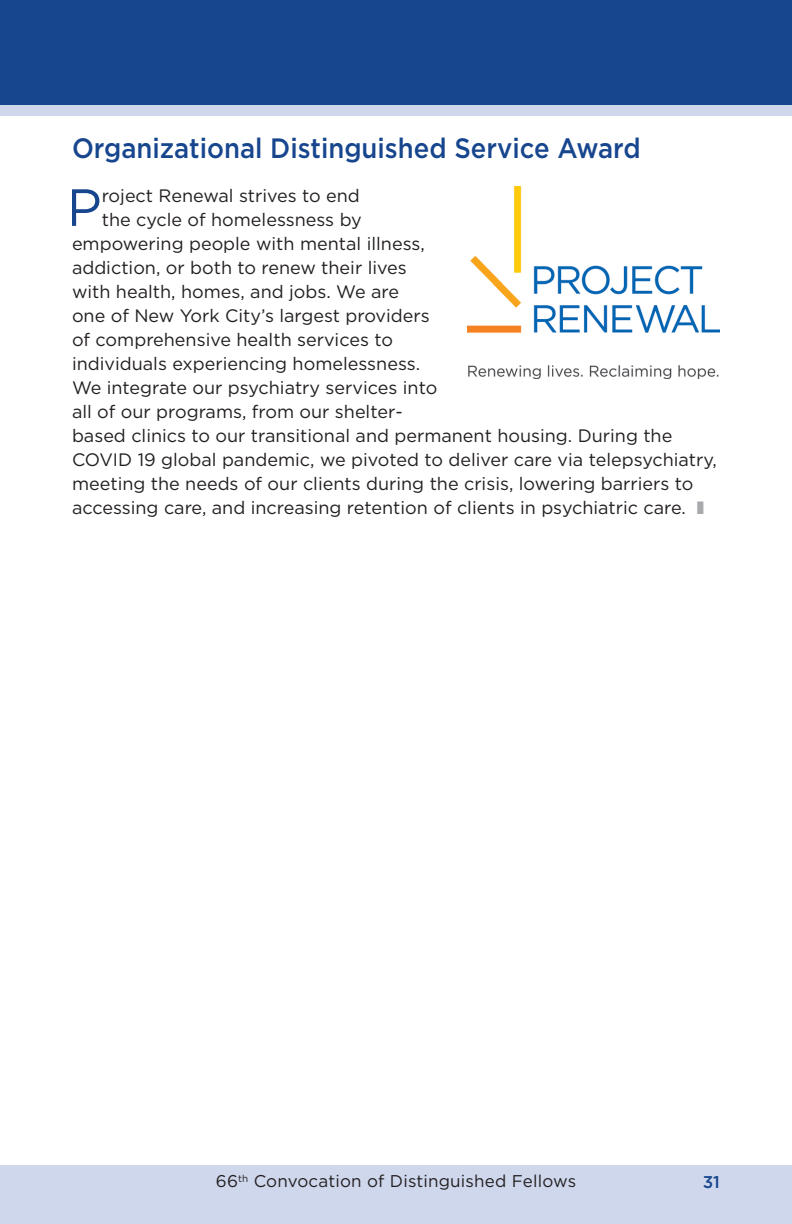
<style>
.page{position:relative;width:792px;height:1224px;background:#fff}
.page>*{position:absolute;margin:0;border:0;box-sizing:border-box;transform-origin:0 0}
._2022_Drop_Cap{font:52.2px "Gotham";color:#17468e}
._2022_Awards{font:500 28px "Gotham";color:#17468e;scale:.92 1}
._2022_Drop_Cap-2{font:18px "Gotham";color:#231f20}
.t1{font:17px "Gotham";letter-spacing:.01em;color:#231f20}
.t2{font:500 17px "Gotham";color:#17468e}
</style>
<div class="page">
<div style="left:0;top:0;width:792px;height:115px;background:#cfd7ec"></div>
<div style="left:0;top:0;width:792px;height:105px;background:#17468e"></div>
<div style="left:0;top:1165px;width:792px;height:59px;background:#cfd7ec"></div>
<img style="left:467px;top:187px;width:253px;height:191px">
<p class="_2022_Awards" style="left:72px;top:133px;width:620px">Organizational Distinguished Service Award</p>
<p class="_2022_Drop_Cap" style="left:67px;top:179px;width:36px">P</p>
<p class="_2022_Drop_Cap-2" style="left:102px;top:186px;width:260px">roject Renewal strives to end</p>
<p class="_2022_Drop_Cap-2" style="left:102px;top:210px;width:262px">the cycle of homelessness by</p>
<p class="_2022_Drop_Cap-2" style="left:72px;top:234px;width:354px">empowering people with mental illness,</p>
<p class="_2022_Drop_Cap-2" style="left:72px;top:258px;width:336px">addiction, or both to renew their lives</p>
<p class="_2022_Drop_Cap-2" style="left:72px;top:282px;width:329px">with health, homes, and jobs. We are</p>
<p class="_2022_Drop_Cap-2" style="left:72px;top:306px;width:359px">one of New York City’s largest providers</p>
<p class="_2022_Drop_Cap-2" style="left:72px;top:330px;width:323px">of comprehensive health services to</p>
<p class="_2022_Drop_Cap-2" style="left:72px;top:354px;width:350px">individuals experiencing homelessness.</p>
<p class="_2022_Drop_Cap-2" style="left:72px;top:378px;width:367px">We integrate our psychiatry services into</p>
<p class="_2022_Drop_Cap-2" style="left:72px;top:402px;width:332px">all of our programs, from our shelter-</p>
<p class="_2022_Drop_Cap-2" style="left:72px;top:426px;width:602px">based clinics to our transitional and permanent housing. During the</p>
<p class="_2022_Drop_Cap-2" style="left:72px;top:450px;width:647px">COVID 19 global pandemic, we pivoted to deliver care via telepsychiatry,</p>
<p class="_2022_Drop_Cap-2" style="left:72px;top:474px;width:623px">meeting the needs of our clients during the crisis, lowering barriers to</p>
<p class="_2022_Drop_Cap-2" style="left:72px;top:498px;width:615px">accessing care, and increasing retention of clients in psychiatric care.</p>
<p class="t1" style="left:216px;top:1172px;width:362px">66<sup>th</sup> Convocation of Distinguished Fellows</p>
<p class="t2" style="left:703px;top:1172px;width:19px">31</p>
</div>
